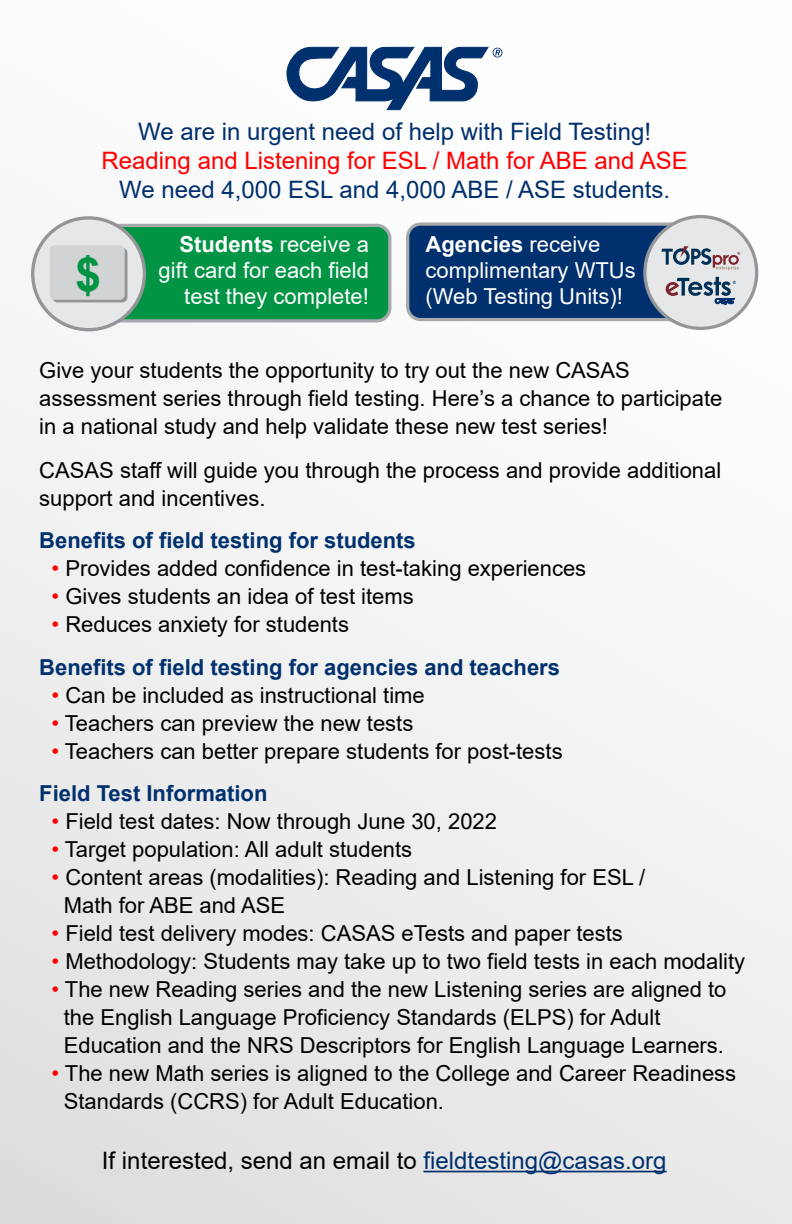
<style>
.page{position:relative;width:792px;height:1224px;background:#fff}
.page>*{position:absolute;margin:0;border:0;box-sizing:border-box;transform-origin:0 0}
.t1{font:700 47px "Arial";color:#009444}
.t2{font:24px "Arial";color:#00306d}
.t3{font:24px "Arial";color:#000}
.t4{font:24px "Arial";color:#f00}
.t5{font:22px/28px "Arial";color:#000}
.t6{font:700 22px/42.4px "Arial";color:#00306d}
.t7{font:22px/25.8px "Arial";color:#fff;text-align:right}
.s1{font-weight:700}
.s2{color:#f00}
.s3{font-weight:400;color:#f00}
.s4{font-weight:400;color:#000}
.s5{font-weight:700;color:#00306d}
.s6{color:#00306d}
</style>
<div class="page">
<div style="left:0;top:0;width:792px;height:1224px;background:linear-gradient(to bottom,#fff,#e4e4e5)"></div>
<svg style="left:286px;top:46px;width:216px;height:64px"></svg>
<div style="left:97px;top:225px;width:293px;height:96px;background:#009444;border-radius:13px"></div>
<div style="left:95px;top:224px;width:296px;height:99px;border:3px solid #a7a9ac;border-radius:13px"></div>
<div style="left:33px;top:218px;width:111px;height:112px;background:#e6e7e8;border-radius:50%"></div>
<div style="left:31px;top:216px;width:115px;height:115px;border:3px solid #939598;border-radius:50%"></div>
<div style="left:53px;top:248px;width:74px;height:54px;background:#939598;border-radius:5px"></div>
<div style="left:50px;top:245px;width:75px;height:55px;background:#d1d3d4;border-radius:5px"></div>
<div style="left:408px;top:224px;width:292px;height:96px;background:#00306d;border-radius:13px"></div>
<div style="left:406px;top:222px;width:296px;height:99px;border:3px solid #a7a9ac;border-radius:13px"></div>
<div style="left:645px;top:217px;width:112px;height:111px;background:#e6e7e8;border-radius:50%"></div>
<div style="left:643px;top:215px;width:115px;height:115px;border:3px solid #939598;border-radius:50%"></div>
<svg style="left:661px;top:246px;width:79px;height:24px"></svg>
<svg style="left:666px;top:277px;width:70px;height:28px"></svg>
<hr style="left:423px;top:1171px;width:244px;height:1px;background:#00306d">
<p class="t2" style="left:138px;top:115px;width:514px">We are in urgent need of help with Field Testing!</p>
<p class="t4" style="left:102px;top:144px;width:588px">Reading and Listening for ESL / Math for ABE and ASE</p>
<p class="t2" style="left:119px;top:173px;width:553px">We need 4,000 ESL and 4,000 ABE / ASE students.</p>
<p class="t7" style="left:159px;top:232px;width:212px"><span class="s1">Students</span> receive a gift card for each field</p>
<p class="t7" style="left:426px;top:232px;width:212px;text-align:left"><span class="s1">Agencies</span> receive complimentary WTUs (Web Testing Units)!</p>
<h1 class="t1" style="left:75px;top:241px;width:28px">$</h1>
<p class="t7" style="left:184px;top:283px;width:186px">test they complete!</p>
<p class="t5" style="left:39px;top:356px;width:685px">Give your students the opportunity to try out the new CASAS assessment series through field testing. Here’s a chance to participate in a national study and help validate these new test series!</p>
<p class="t5" style="left:39px;top:456px;width:683px">CASAS staff will guide you through the process and provide additional support and incentives.</p>
<p class="t6" style="left:39px;top:519px;width:378px">Benefits of field testing for students</p>
<p class="t5" style="left:52px;top:554px;width:536px"><span class="s2">•</span> Provides added confidence in test-taking experiences</p>
<p class="t5" style="left:52px;top:582px;width:364px"><span class="s2">•</span> Gives students an idea of test items</p>
<p class="t6" style="left:39px;top:604px;width:522px;text-indent:12px"><span class="s3">•</span> <span class="s4">Reduces anxiety for students<br></span>Benefits of field testing for agencies and teachers</p>
<p class="t5" style="left:52px;top:681px;width:375px"><span class="s2">•</span> Can be included as instructional time</p>
<p class="t5" style="left:52px;top:709px;width:363px"><span class="s2">•</span> Teachers can preview the new tests</p>
<p class="t5" style="left:39px;top:730px;width:525px;line-height:42.4px;text-indent:12px"><span class="s2">•</span> Teachers can better prepare students for post-tests<br><span class="s5">Field Test Information</span></p>
<p class="t5" style="left:52px;top:807px;width:447px"><span class="s2">•</span> Field test dates: Now through June 30, 2022</p>
<p class="t5" style="left:52px;top:835px;width:362px"><span class="s2">•</span> Target population: All adult students</p>
<p class="t5" style="left:64px;top:863px;width:583px;text-indent:-12px"><span class="s2">•</span> Content areas (modalities): Reading and Listening for ESL /<br>Math for ABE and ASE</p>
<p class="t5" style="left:52px;top:919px;width:573px"><span class="s2">•</span> Field test delivery modes: CASAS eTests and paper tests</p>
<p class="t5" style="left:52px;top:947px;width:695px"><span class="s2">•</span> Methodology: Students may take up to two field tests in each modality</p>
<p class="t5" style="left:64px;top:975px;width:664px;text-indent:-12px"><span class="s2">•</span> The new Reading series and the new Listening series are aligned to the English Language Proficiency Standards (ELPS) for Adult<br>Education and the NRS Descriptors for English Language Learners.</p>
<p class="t5" style="left:64px;top:1059px;width:674px;text-indent:-12px"><span class="s2">•</span> The new Math series is aligned to the College and Career Readiness<br>Standards (CCRS) for Adult Education.</p>
<p class="t3" style="left:102px;top:1144px;width:566px">If interested, send an email to <span class="s6">fieldtesting@casas.org</span></p>
</div>
